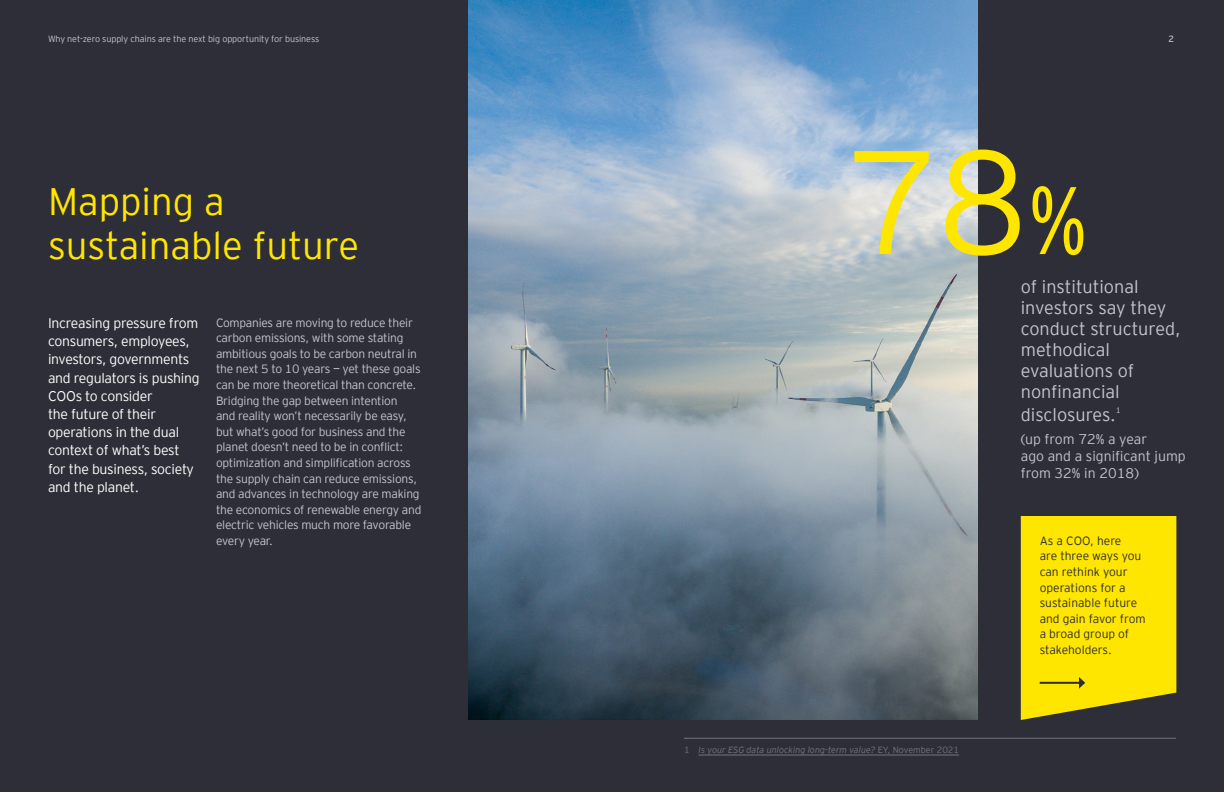
<style>
.page{position:relative;width:1224px;height:792px;background:#2e2e38}
.page>*{position:absolute;margin:0;border:0;box-sizing:border-box;transform-origin:0 0}
.t1{font:300 147px "EY Interstate";color:#ffe600}
.t2{font:300 38.2px/44px "EY Interstate";color:#ffe600}
.t3{font:300 18px/21px "EY Interstate";color:#c4c4cd}
.t4{font:300 14px/18.2px "EY Interstate";letter-spacing:-.02em;color:#fff}
.t5{font:300 14px/17px "EY Interstate";color:#c4c4cd}
.t6{font:300 12px/15.6px "EY Interstate";letter-spacing:-.02em;color:#c4c4cd}
.t7{font:300 12px/15.6px "EY Interstate";color:#2e2e38}
.t8{font:300 9px "EY Interstate";letter-spacing:-.01em;color:#c4c4cd}
.t9{font:italic 300 9px "EY Interstate";color:#747480}
.t10{font:9px "EY Interstate";color:#c4c4cd}
.t11{font:300 8.1px "EY Interstate";color:#c4c4cd}
.s1{font-size:95.6px}
.s2{font-style:normal}
</style>
<div class="page">
<img style="left:468px;top:0;width:509px;height:720px">
<svg style="left:1021px;top:516px;width:155px;height:204px;background:#f0d903"></svg>
<hr style="left:699px;top:754px;width:260px;height:2px;background:#747480">
<hr style="left:684px;top:738px;width:492px;height:1px;background:#747480">
<p class="t8" style="left:48px;top:33px;width:273px">Why net-zero supply chains are the next big opportunity for business</p>
<p class="t10" style="left:1168px;top:33px;width:7px">2</p>
<h2 class="t2" style="left:48px;top:178px;width:313px">Mapping a sustainable future</h2>
<p class="t4" style="left:48px;top:313px;width:153px">Increasing pressure from consumers, employees, investors, governments and regulators is pushing<br>COOs to consider<br>the future of their operations in the dual context of what’s best for the business, society and the planet.</p>
<p class="t6" style="left:216px;top:314px;width:207px">Companies are moving to reduce their carbon emissions, with some stating ambitious goals to be carbon neutral in the next 5 to 10 years — yet these goals can be more theoretical than concrete.<br>Bridging the gap between intention<br>and reality won’t necessarily be easy, but what’s good for business and the planet doesn’t need to be in conflict: optimization and simplification across the supply chain can reduce emissions, and advances in technology are making the economics of renewable energy and electric vehicles much more favorable every year.</p>
<h1 class="t1" style="left:846px;top:98px;width:243px">78<span class="s1">%</span></h1>
<h3 class="t3" style="left:1021px;top:275px;width:161px">of institutional investors say they conduct structured, methodical evaluations of nonfinancial</h3>
<h3 class="t3" style="left:1021px;top:403px;width:97px">disclosures.</h3>
<p class="t11" style="left:1116px;top:404px;width:7px">1</p>
<p class="t5" style="left:1021px;top:429px;width:166px">(up from 72% a year<br>ago and a significant jump from 32% in 2018)</p>
<p class="t9" style="left:684px;top:743px;width:277px"><span class="s2">1</span> Is your ESG data unlocking long-term value? <span class="s2">EY, November 2021</span></p>
<p class="t7" style="left:1040px;top:532px;width:108px">As a COO, here<br>are three ways you can rethink your operations for a sustainable future and gain favor from a broad group of stakeholders.</p>
</div>
